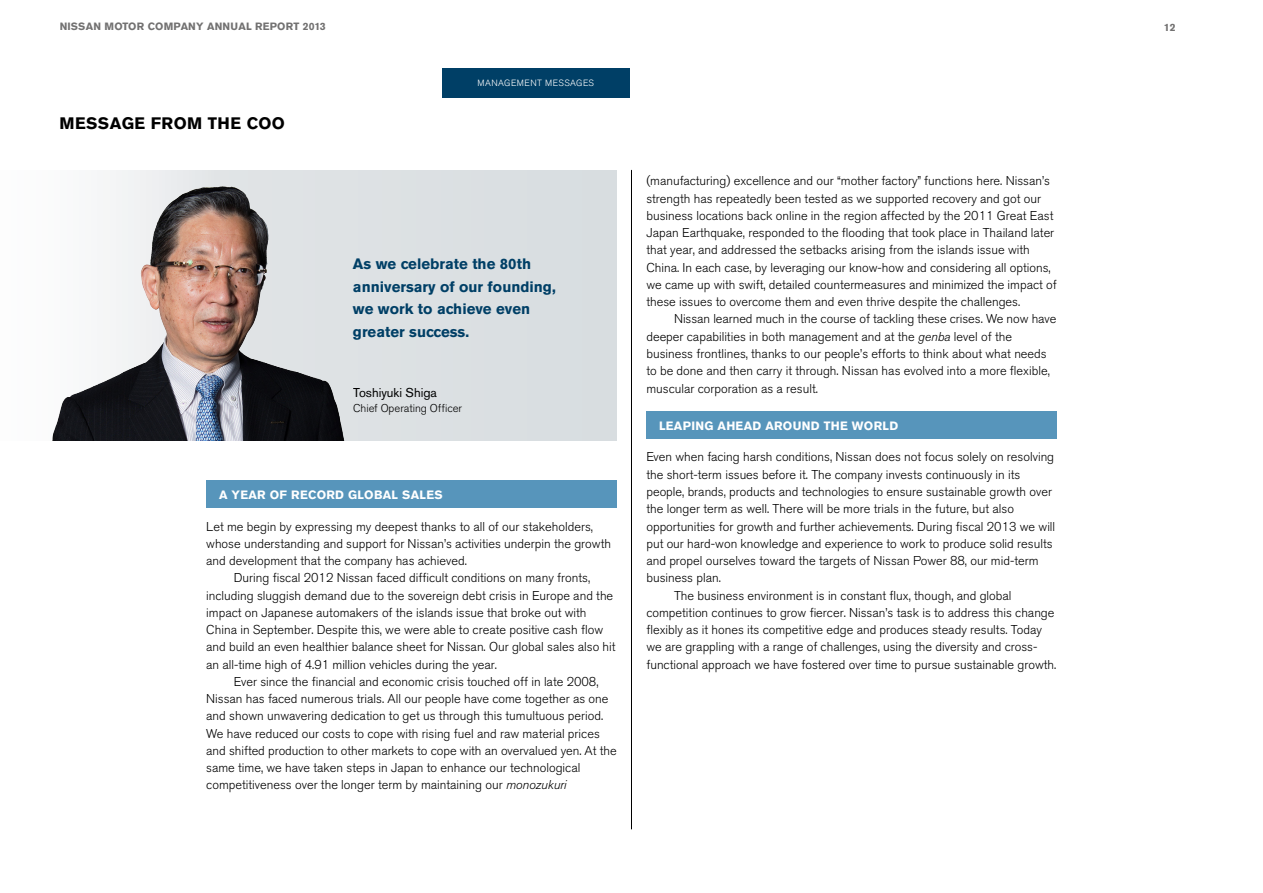
<style>
.page{position:relative;width:1263px;height:893px;background:#fff}
.page>*{position:absolute;margin:0;border:0;box-sizing:border-box;transform-origin:0 0}
.t1{font:700 16.5px "Nissan AG";letter-spacing:.025em;color:#000}
.t2{font:700 15px/22.5px "Nissan AG";color:#003f66}
.t3{font:300 12.75px/17.2px "Nissan AG";color:#000}
.t4{font:12.75px "Nissan AG";color:#000}
.t5{font:700 12px "Nissan AG";letter-spacing:.025em;color:#fff}
.t6{font:300 11.25px "Nissan AG";color:#000}
.t7{font:700 10.5px "Nissan AG";letter-spacing:.02em;color:#727171}
.t8{font:300 9px "Nissan AG";letter-spacing:.165em;color:#fff}
.s1{font-style:italic}
</style>
<div class="page">
<hr style="left:631px;top:170px;width:1px;height:659px;background:#000">
<div style="left:0;top:170px;width:617px;height:270px;background:#dbdfe2"></div>
<img style="left:8px;top:170px;width:336px;height:270px">
<div style="left:206px;top:481px;width:411px;height:27px;background:#5795bb"></div>
<div style="left:646px;top:412px;width:411px;height:27px;background:#5795bb"></div>
<div style="left:442px;top:68px;width:187px;height:30px;background:#003f66"></div>
<p class="t7" style="left:60px;top:20px;width:219px">NISSAN MOTOR COMPANY Ann ual Report</p>
<p class="t7" style="left:303px;top:20px;width:24px">2013</p>
<p class="t7" style="left:1164px;top:21px;width:13px">12</p>
<p class="t1" style="left:60px;top:114px;width:213px">MESSAGE FROM THE COO</p>
<p class="t8" style="left:478px;top:78px;width:117px">management messageS</p>
<p class="t2" style="left:353px;top:253px;width:204px">As we celebrate the 80th anniversary of our founding, we work to achieve even greater success.</p>
<p class="t4" style="left:353px;top:385px;width:85px">Toshiyuki Shiga</p>
<p class="t6" style="left:353px;top:401px;width:111px">Chief Operating Officer</p>
<p class="t5" style="left:219px;top:488px;width:223px">A Year of Record Global Sales</p>
<p class="t3" style="left:206px;top:518px;width:388px">Let me begin by expressing my deepest thanks to all of our stakeholders,</p>
<p class="t3" style="left:206px;top:535px;width:406px">whose understanding and support for N issan’s activities underpin the growth</p>
<p class="t3" style="left:206px;top:552px;width:262px">and development that the company has achieved.</p>
<p class="t3" style="left:234px;top:569px;width:358px">During fiscal 2012 N issan faced difficult conditions on many fronts,</p>
<p class="t3" style="left:206px;top:587px;width:408px">including sluggish demand due to the sovereign debt crisis in Europe and the</p>
<p class="t3" style="left:206px;top:604px;width:382px">impact on Japanese automakers of the islands issue that broke out with</p>
<p class="t3" style="left:206px;top:621px;width:398px">China in September. Despite this, we were able to create positive cash flow</p>
<p class="t3" style="left:206px;top:638px;width:411px">and build an even healthier balance sheet for N issan. Our global sales also hit</p>
<p class="t3" style="left:206px;top:656px;width:292px">an all-time high of 4.91 million vehicles during the year.</p>
<p class="t3" style="left:234px;top:673px;width:366px">Ever since the financial and economic crisis touched off in late 2008,</p>
<p class="t3" style="left:206px;top:690px;width:404px">N issan has faced numerous trials. All our people have come together as one</p>
<p class="t3" style="left:206px;top:707px;width:398px">and shown unwavering dedication to get us through this tumultuous period.</p>
<p class="t3" style="left:206px;top:725px;width:395px">We have reduced our costs to cope with rising fuel and raw material prices</p>
<p class="t3" style="left:206px;top:742px;width:412px">and shifted production to other markets to cope with an overvalued yen. At the</p>
<p class="t3" style="left:206px;top:759px;width:376px">same time, we have taken steps in Japan to enhance our technological</p>
<p class="t3" style="left:206px;top:776px;width:362px">competitiveness over the longer term by maintaining our <span class="s1">monozukuri</span></p>
<p class="t3" style="left:646px;top:173px;width:412px">(manufacturing) excellence and our “mother factory” functions here. N issan’s strength has repeatedly been tested as we supported recovery and got our business locations back online in the region affected by the 2011 Great East Japan Earthquake, responded to the flooding that took place in Thailand later that year, and addressed the setbacks arising from the islands issue with China. I n each case, by leveraging our know-how and considering all options, we came up with swift, detailed countermeasures and minimized the impact of these issues to overcome them and even thrive despite the challenges.</p>
<p class="t3" style="left:646px;top:311px;width:412px;text-indent:28px">N issan learned much in the course of tackling these crises. We now have deeper capabilities in both management and at the <span class="s1">genba</span> level of the business frontlines, thanks to our people’s efforts to think about what needs to be done and then carry it through. N issan has evolved into a more flexible, muscular corporation as a result.</p>
<p class="t5" style="left:659px;top:419px;width:239px">Leaping Ahead Around the World</p>
<p class="t3" style="left:646px;top:449px;width:409px">Even when facing harsh conditions, N issan does not focus solely on resolving</p>
<p class="t3" style="left:646px;top:466px;width:375px">the short-term issues before it. The company invests continuously in its</p>
<p class="t3" style="left:646px;top:483px;width:407px">people, brands, products and technologies to ensure sustainable growth over</p>
<p class="t3" style="left:646px;top:500px;width:369px">the longer term as well. There will be more trials in the future, but also</p>
<p class="t3" style="left:646px;top:518px;width:410px">opportunities for growth and further achievements. During fiscal 2013 we will</p>
<p class="t3" style="left:646px;top:535px;width:408px">put our hard-won knowledge and experience to work to produce solid results</p>
<p class="t3" style="left:646px;top:552px;width:394px">and propel ourselves toward the targets of N issan Power 88, our mid-term</p>
<p class="t3" style="left:646px;top:569px;width:76px">business plan.</p>
<p class="t3" style="left:674px;top:587px;width:339px">The business environment is in constant flux, though, and global</p>
<p class="t3" style="left:646px;top:604px;width:410px">competition continues to grow fiercer. N issan’s task is to address this change</p>
<p class="t3" style="left:646px;top:621px;width:397px">flexibly as it hones its competitive edge and produces steady results. Today</p>
<p class="t3" style="left:646px;top:638px;width:393px">we are grappling with a range of challenges, using the diversity and cross-</p>
<p class="t3" style="left:646px;top:656px;width:411px">functional approach we have fostered over time to pursue sustainable growth.</p>
</div>
